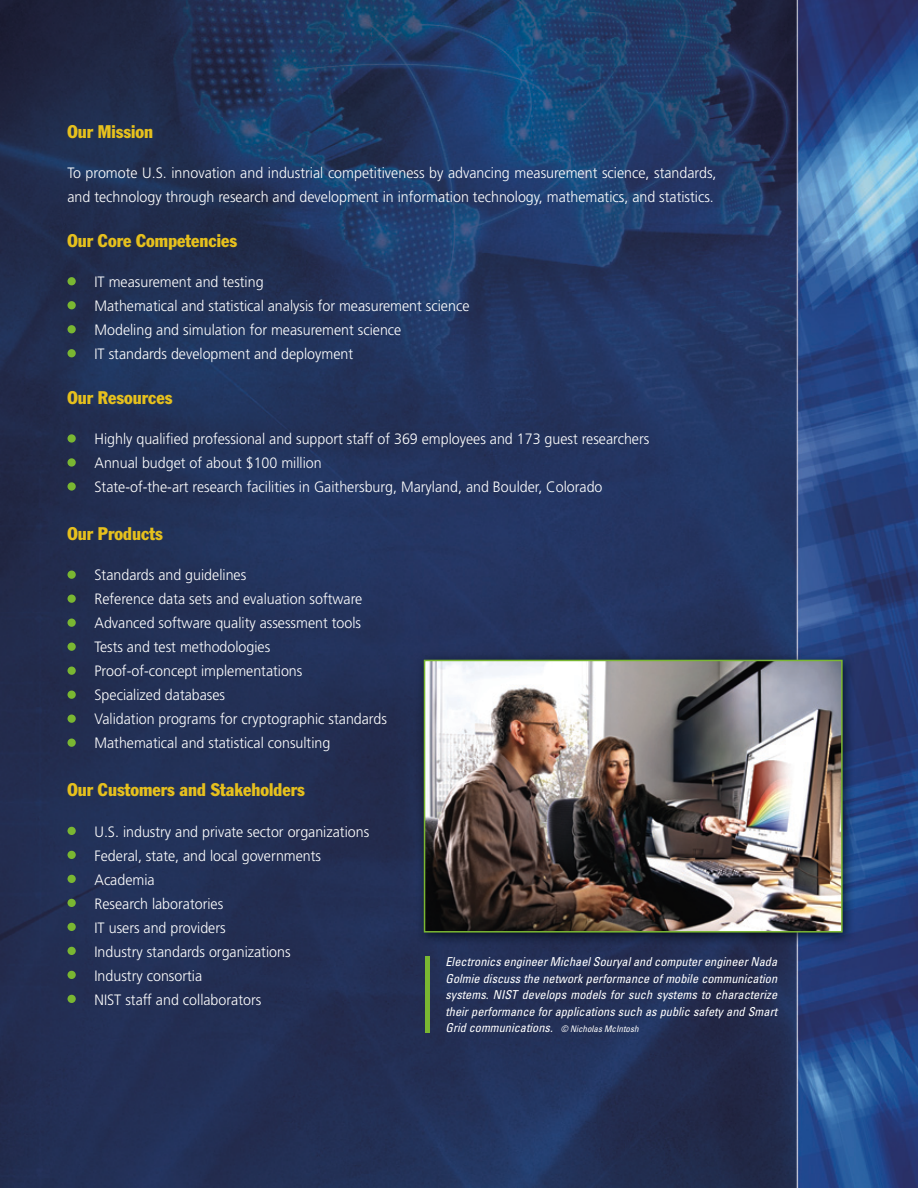
<style>
.page{position:relative;width:918px;height:1188px;background:#fff}
.page>*{position:absolute;margin:0;border:0;box-sizing:border-box;transform-origin:0 0}
.t1{font:condensed 18px "Franklin Gothic Std";color:#e6c01d}
.t2{font:300 15px/24px "Frutiger";color:#fff;scale:.95 1}
.t3{font:italic condensed 12.3px/16.5px "Univers";color:#fff;text-align:justify}
.s1{font-size:9px}
</style>
<div class="page">
<img style="left:0;top:0;width:918px;height:1188px">
<div style="left:68px;top:277px;width:8px;height:8px;background:#7ab732;border-radius:50%"></div>
<div style="left:68px;top:301px;width:8px;height:8px;background:#7ab732;border-radius:50%"></div>
<div style="left:68px;top:325px;width:8px;height:8px;background:#7ab732;border-radius:50%"></div>
<div style="left:68px;top:349px;width:8px;height:8px;background:#7ab732;border-radius:50%"></div>
<div style="left:68px;top:434px;width:8px;height:9px;background:#7ab732;border-radius:50%"></div>
<div style="left:68px;top:458px;width:8px;height:9px;background:#7ab732;border-radius:50%"></div>
<div style="left:68px;top:482px;width:8px;height:9px;background:#7ab732;border-radius:50%"></div>
<div style="left:68px;top:571px;width:8px;height:8px;background:#7ab732;border-radius:50%"></div>
<div style="left:68px;top:595px;width:8px;height:8px;background:#7ab732;border-radius:50%"></div>
<div style="left:68px;top:619px;width:8px;height:8px;background:#7ab732;border-radius:50%"></div>
<div style="left:68px;top:643px;width:8px;height:8px;background:#7ab732;border-radius:50%"></div>
<div style="left:68px;top:667px;width:8px;height:8px;background:#7ab732;border-radius:50%"></div>
<div style="left:68px;top:691px;width:8px;height:8px;background:#7ab732;border-radius:50%"></div>
<div style="left:68px;top:715px;width:8px;height:8px;background:#7ab732;border-radius:50%"></div>
<div style="left:68px;top:739px;width:8px;height:8px;background:#7ab732;border-radius:50%"></div>
<div style="left:68px;top:827px;width:8px;height:8px;background:#7ab732;border-radius:50%"></div>
<div style="left:68px;top:851px;width:8px;height:8px;background:#7ab732;border-radius:50%"></div>
<div style="left:68px;top:875px;width:8px;height:8px;background:#7ab732;border-radius:50%"></div>
<div style="left:68px;top:899px;width:8px;height:8px;background:#7ab732;border-radius:50%"></div>
<div style="left:68px;top:923px;width:8px;height:8px;background:#7ab732;border-radius:50%"></div>
<div style="left:68px;top:947px;width:8px;height:8px;background:#7ab732;border-radius:50%"></div>
<div style="left:68px;top:971px;width:8px;height:8px;background:#7ab732;border-radius:50%"></div>
<div style="left:68px;top:995px;width:8px;height:8px;background:#7ab732;border-radius:50%"></div>
<div style="left:415px;top:651px;width:440px;height:294px;background:#000716;opacity:.75"></div>
<img style="left:427px;top:663px;width:413px;height:267px">
<div style="left:424px;top:660px;width:419px;height:273px;border:2px solid #7ab732"></div>
<hr style="left:425px;top:956px;width:4px;height:76px;background:#7ab732">
<p class="t1" style="left:68px;top:120px;width:87px">Our Mission</p>
<p class="t2" style="left:68px;top:160px;width:685px">To promote U.S. innovation and industrial competitiveness by advancing measurement science, standards, and technology through research and development in information technology, mathematics, and statistics.</p>
<p class="t1" style="left:68px;top:229px;width:171px">Our Core Competencies</p>
<p class="t2" style="left:94px;top:270px;width:396px">IT measurement and testing<br>Mathematical and statistical analysis for measurement science Modeling and simulation for measurement science<br>IT standards development and deployment</p>
<p class="t1" style="left:68px;top:387px;width:106px">Our Resources</p>
<p class="t2" style="left:94px;top:427px;width:586px">Highly qualified professional and support staff of 369 employees and 173 guest researchers<br>Annual budget of about $100 million<br>State-of-the-art research facilities in Gaithersburg, Maryland, and Boulder, Colorado</p>
<p class="t1" style="left:68px;top:523px;width:97px">Our Products</p>
<p class="t2" style="left:94px;top:563px;width:309px">Standards and guidelines<br>Reference data sets and evaluation software Advanced software quality assessment tools Tests and test methodologies<br>Proof-of-concept implementations<br>Specialized databases<br>Validation programs for cryptographic standards Mathematical and statistical consulting</p>
<p class="t1" style="left:68px;top:779px;width:239px">Our Customers and Stakeholders</p>
<p class="t2" style="left:94px;top:819px;width:291px">U.S. industry and private sector organizations<br>Federal, state, and local governments<br>Academia<br>Research laboratories<br>IT users and providers<br>Industry standards organizations<br>Industry consortia<br>NIST staff and collaborators</p>
<p class="t3" style="left:446px;top:954px;width:333px">Electronics engineer Michael Souryal and computer engineer Nada Golmie discuss the network performance of mobile communication systems. NIST develops models for such systems to characterize their performance for applications such as public safety and Smart Grid communications. <span class="s1">© Nicholas McIntosh</span></p>
</div>
